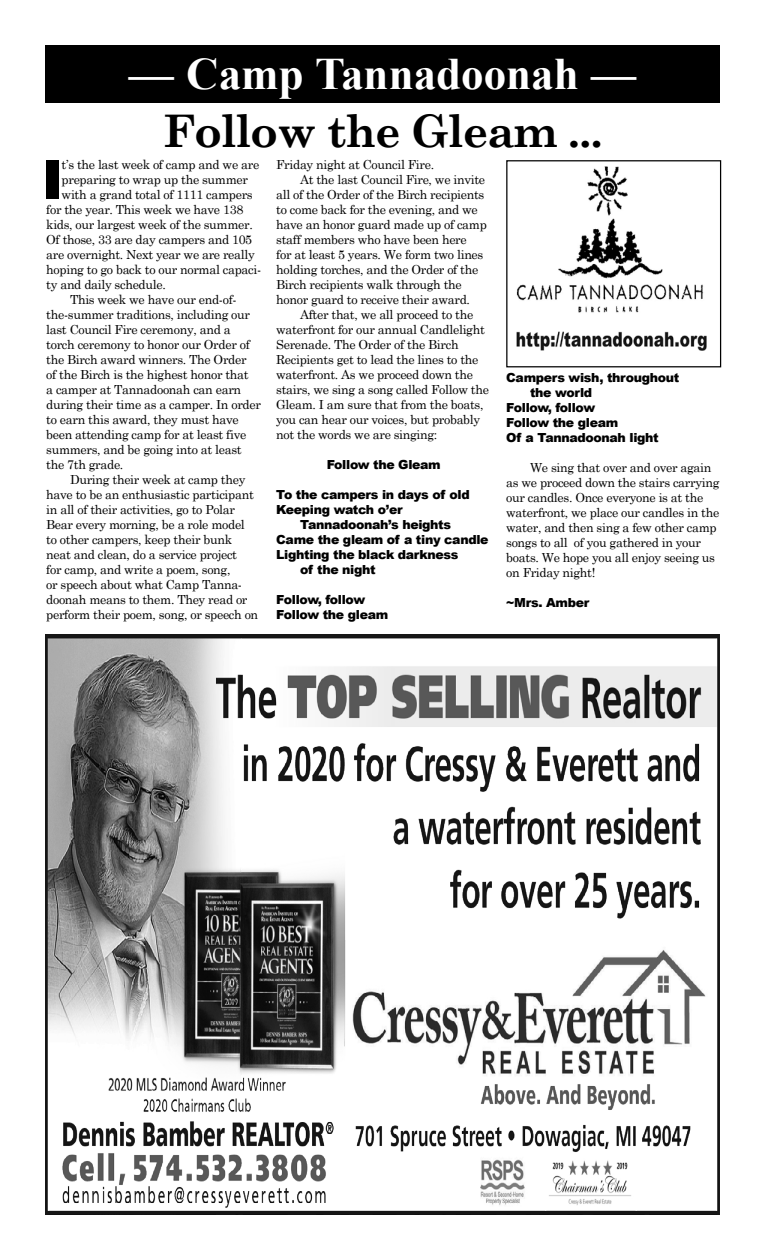
<style>
.page{position:relative;width:765px;height:1260px;background:#fff}
.page>*{position:absolute;margin:0;border:0;box-sizing:border-box;transform-origin:0 0}
.t1{font:900 54.38px "Arial";color:#000}
.t2{font:700 45px "Times New Roman";color:#fff}
.t3{font:700 45px "Century Schoolbook";letter-spacing:-.025em;color:#000}
.t4{font:12.5px/15px "Century Schoolbook";letter-spacing:-.025em;color:#000}
.t5{font:900 12.5px/15px "Arial";letter-spacing:-.025em;color:#000}
</style>
<div class="page">
<div style="left:45px;top:45px;width:675px;height:58px;background:#000"></div>
<img style="left:45px;top:635px;width:675px;height:580px">
<img style="left:516px;top:166px;width:191px;height:185px">
<div style="left:506px;top:160px;width:215px;height:207px;border:1px solid #000"></div>
<h2 class="t2" style="left:129px;top:42px;width:509px">— Camp Tannadoonah —</h2>
<h2 class="t3" style="left:163px;top:96px;width:441px">Follow the Gleam ...</h2>
<h1 class="t1" style="left:42px;top:141px;width:23px">I</h1>
<p class="t4" style="left:62px;top:156px;width:199px">t’s the last week of camp and we are</p>
<p class="t4" style="left:62px;top:171px;width:188px">preparing to wrap up the summer</p>
<p class="t4" style="left:62px;top:186px;width:193px">with a grand total of 1111 campers</p>
<p class="t4" style="left:46px;top:201px;width:199px">for the year. This week we have 138</p>
<p class="t4" style="left:46px;top:216px;width:208px">kids, our largest week of the summer.</p>
<p class="t4" style="left:46px;top:231px;width:208px">Of those, 33 are day campers and 105</p>
<p class="t4" style="left:46px;top:246px;width:210px">are overnight. Next year we are really</p>
<p class="t4" style="left:46px;top:261px;width:217px">hoping to go back to our normal capaci-</p>
<p class="t4" style="left:46px;top:276px;width:121px">ty and daily schedule.</p>
<p class="t4" style="left:70px;top:291px;width:168px">This week we have our end-of-</p>
<p class="t4" style="left:46px;top:306px;width:205px">the-summer traditions, including our</p>
<p class="t4" style="left:46px;top:321px;width:186px">last Council Fire ceremony, and a</p>
<p class="t4" style="left:46px;top:336px;width:205px">torch ceremony to honor our Order of</p>
<p class="t4" style="left:46px;top:351px;width:202px">the Birch award winners. The Order</p>
<p class="t4" style="left:46px;top:366px;width:204px">of the Birch is the highest honor that</p>
<p class="t4" style="left:46px;top:381px;width:196px">a camper at Tannadoonah can earn</p>
<p class="t4" style="left:46px;top:396px;width:216px">during their time as a camper. In order</p>
<p class="t4" style="left:46px;top:411px;width:194px">to earn this award, they must have</p>
<p class="t4" style="left:46px;top:426px;width:202px">been attending camp for at least five</p>
<p class="t4" style="left:46px;top:441px;width:197px">summers, and be going into at least</p>
<p class="t4" style="left:46px;top:456px;width:79px">the 7th grade.</p>
<p class="t4" style="left:70px;top:471px;width:177px">During their week at camp they</p>
<p class="t4" style="left:46px;top:486px;width:209px">have to be an enthusiastic participant</p>
<p class="t4" style="left:46px;top:501px;width:190px">in all of their activities, go to Polar</p>
<p class="t4" style="left:46px;top:516px;width:200px">Bear every morning, be a role model</p>
<p class="t4" style="left:46px;top:531px;width:187px">to other campers, keep their bunk</p>
<p class="t4" style="left:46px;top:546px;width:192px">neat and clean, do a service project</p>
<p class="t4" style="left:46px;top:561px;width:186px">for camp, and write a poem, song,</p>
<p class="t4" style="left:46px;top:576px;width:197px">or speech about what Camp Tanna-</p>
<p class="t4" style="left:46px;top:591px;width:203px">doonah means to them. They read or</p>
<p class="t4" style="left:46px;top:606px;width:214px">perform their poem, song, or speech on</p>
<p class="t4" style="left:276px;top:156px;width:159px">Friday night at Council Fire.</p>
<p class="t4" style="left:300px;top:171px;width:187px">At the last Council Fire, we invite</p>
<p class="t4" style="left:276px;top:186px;width:210px">all of the Order of the Birch recipients</p>
<p class="t4" style="left:276px;top:201px;width:203px">to come back for the evening, and we</p>
<p class="t4" style="left:276px;top:216px;width:212px">have an honor guard made up of camp</p>
<p class="t4" style="left:276px;top:231px;width:192px">staff members who have been here</p>
<p class="t4" style="left:276px;top:246px;width:209px">for at least 5 years. We form two lines</p>
<p class="t4" style="left:276px;top:261px;width:204px">holding torches, and the Order of the</p>
<p class="t4" style="left:276px;top:276px;width:187px">Birch recipients walk through the</p>
<p class="t4" style="left:276px;top:291px;width:195px">honor guard to receive their award.</p>
<p class="t4" style="left:300px;top:306px;width:175px">After that, we all proceed to the</p>
<p class="t4" style="left:276px;top:321px;width:210px">waterfront for our annual Candlelight</p>
<p class="t4" style="left:276px;top:336px;width:184px">Serenade. The Order of the Birch</p>
<p class="t4" style="left:276px;top:351px;width:204px">Recipients get to lead the lines to the</p>
<p class="t4" style="left:276px;top:366px;width:198px">waterfront. As we proceed down the</p>
<p class="t4" style="left:276px;top:381px;width:214px">stairs, we sing a song called Follow the</p>
<p class="t4" style="left:276px;top:396px;width:209px">Gleam. I am sure that from the boats,</p>
<p class="t4" style="left:276px;top:411px;width:206px">you can hear our voices, but probably</p>
<p class="t4" style="left:276px;top:426px;width:163px">not the words we are singing:</p>
<p class="t5" style="left:327px;top:457px;width:116px">Follow the Gleam</p>
<p class="t5" style="left:276px;top:487px;width:195px">To the campers in days of old<br>Keeping watch o’er</p>
<p class="t5" style="left:300px;top:517px;width:153px">Tannadoonah’s heights</p>
<p class="t5" style="left:276px;top:532px;width:214px">Came the gleam of a tiny candle</p>
<p class="t5" style="left:276px;top:547px;width:184px">Lighting the black darkness</p>
<p class="t5" style="left:300px;top:562px;width:77px">of the night</p>
<p class="t5" style="left:276px;top:592px;width:114px">Follow, follow<br>Follow the gleam</p>
<p class="t5" style="left:506px;top:370px;width:175px">Campers wish, throughout</p>
<p class="t5" style="left:530px;top:385px;width:64px">the world</p>
<p class="t5" style="left:506px;top:400px;width:91px">Follow, follow</p>
<p class="t5" style="left:506px;top:415px;width:114px">Follow the gleam</p>
<p class="t5" style="left:506px;top:430px;width:154px">Of a Tannadoonah light</p>
<p class="t4" style="left:506px;top:459px;width:215px;text-indent:24px">We sing that over and over again as we proceed down the stairs carrying our candles. Once everyone is at the waterfront, we place our candles in the water, and then sing a few other camp songs to all of you gathered in your boats. We hope you all enjoy seeing us on Friday night!</p>
<p class="t5" style="left:506px;top:595px;width:85px">~Mrs. Amber</p>
</div>
